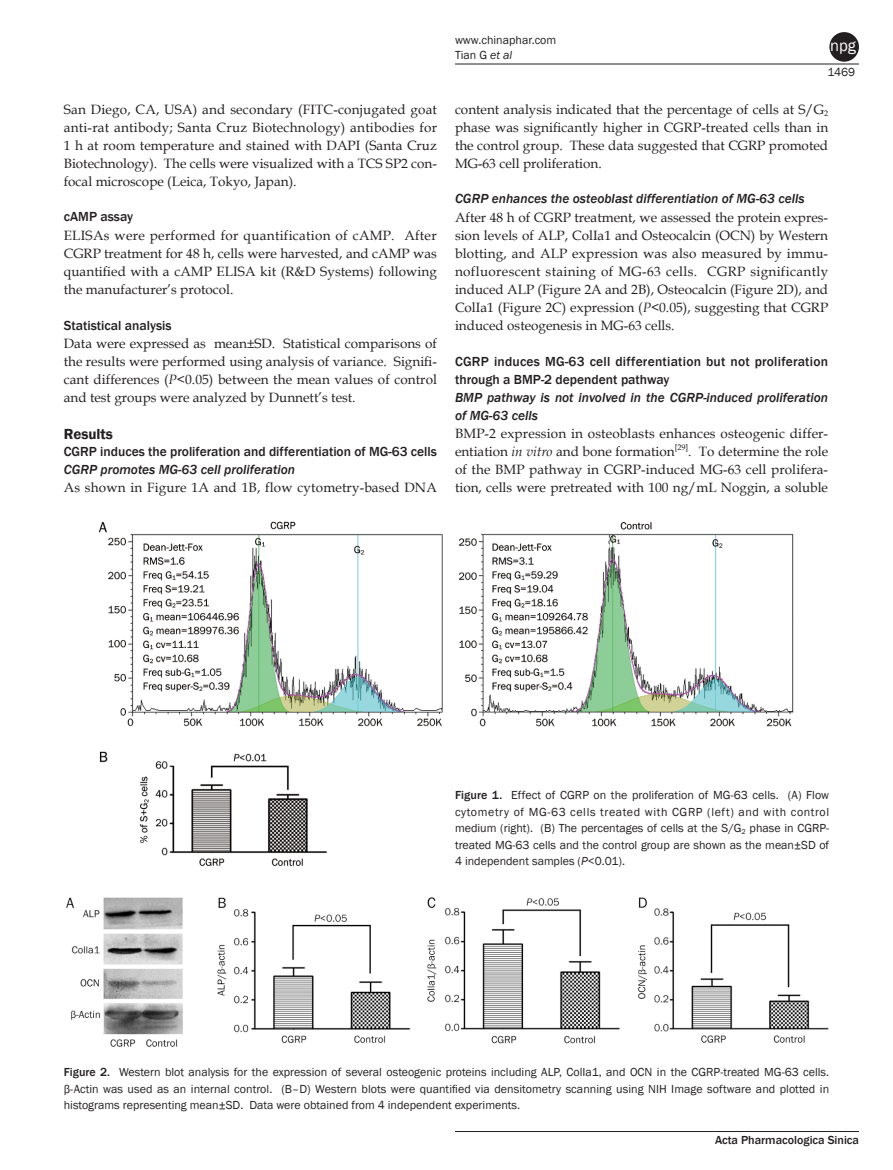
<style>
.page{position:relative;width:893px;height:1170px;background:#fff}
.page>*{position:absolute;margin:0;border:0;box-sizing:border-box;transform-origin:0 0}
.t1{font:16.5px "Franklin Gothic";color:#fff}
.一级标题{font:600 15px "Franklin Gothic";color:#231f20}
.无段头空英文正文{font:13.5px/18px "Book Antiqua 2";color:#231f20;text-align:justify}
.二级标题{font:500 13.5px/18px "Franklin Gothic";color:#231f20}
.三级标题{font:italic 500 13.5px/18px "Franklin Gothic";color:#231f20}
.图表注{font:12px/16.5px "Franklin Gothic Book 2";color:#231f20;text-align:justify}
.书眉{font:12px/15px "Franklin Gothic";color:#231f20}
.t2{font:500 12px "Franklin Gothic";color:#231f20}
.s1{font-family:"Book Antiqua"}
.s2{font-family:"Book Antiqua";font-style:italic}
.s3{font-family:"Franklin Gothic Book Italic 2"}
.s4{font-family:"Franklin Gothic";font-weight:500}
.s5{font-family:"Franklin Gothic"}
.s6{font-family:"Franklin Gothic";font-style:italic}
</style>
<div class="page">
<hr style="left:455px;top:64px;width:404px;height:1px;background:#231f20">
<hr style="left:455px;top:1131px;width:404px;height:1px;background:#231f20">
<div style="left:829px;top:32px;width:30px;height:30px;background:#231f20;border-radius:50%"></div>
<img style="left:98px;top:521px;width:696px;height:345px">
<img style="left:66px;top:897px;width:763px;height:150px">
<p class="无段头空英文正文" style="left:64px;top:100px;width:375px">San Diego, CA, USA) and secondary (FITC-conjugated goat anti-rat antibody; Santa Cruz Biotechnology) antibodies for 1 h at room temperature and stained with DAPI (Santa Cruz Biotechnology). The cells were visualized with a TCS SP2 con&shy;focal microscope (Leica, Tokyo, Japan).</p>
<p class="二级标题" style="left:64px;top:208px;width:71px">cAMP assay</p>
<p class="无段头空英文正文" style="left:64px;top:226px;width:375px">ELISAs were performed for quantification of cAMP. After CGRP treatment for 48 h, cells were harvested, and cAMP was <span class="s1">quantified with a cAMP ELISA kit (R&amp;D Systems) following </span>the manufacturer’s protocol.</p>
<p class="二级标题" style="left:64px;top:316px;width:109px">Statistical analysis</p>
<p class="无段头空英文正文" style="left:64px;top:334px;width:375px">Data were expressed as mean±SD. Statistical comparisons of <span class="s1">the results were performed using analysis of variance. Signifi&shy;</span>cant differences (<span class="s2">P</span>&lt;0.05) between the mean values of control and test groups were analyzed by Dunnett’s test.</p>
<p class="一级标题" style="left:64px;top:424px;width:51px">Results</p>
<p class="二级标题" style="left:64px;top:442px;width:375px">CGRP induces the proliferation and differentiation of MG-63 cells</p>
<p class="三级标题" style="left:64px;top:460px;width:233px">CGRP promotes MG-63 cell proliferation</p>
<p class="无段头空英文正文" style="left:64px;top:478px;width:375px">As shown in Figure 1A and 1B, flow cytometry-based DNA</p>
<p class="书眉" style="left:455px;top:32px;width:103px">www.chinaphar.com<br>Tian G <span class="s3">et al</span></p>
<p class="t1" style="left:830px;top:35px;width:27px">npg</p>
<p class="书眉" style="left:827px;top:65px;width:29px">1469</p>
<p class="无段头空英文正文" style="left:455px;top:100px;width:375px">content analysis indicated that the percentage of cells at S/G<sub>2 </sub><span class="s1">phase was significantly higher in CGRP-treated cells than in </span>the control group. These data suggested that CGRP promoted MG-63 cell proliferation.</p>
<p class="三级标题" style="left:455px;top:190px;width:351px">CGRP enhances the osteoblast differentiation of MG-63 cells</p>
<p class="无段头空英文正文" style="left:455px;top:208px;width:375px">After 48 h of CGRP treatment, we assessed the protein expres&shy;sion levels of ALP, ColIa1 and Osteocalcin (OCN) by Western blotting, and ALP expression was also measured by immu&shy;nofluorescent staining of MG-63 cells. CGRP significantly induced ALP (Figure 2A and 2B), Osteocalcin (Figure 2D), and ColIa1 (Figure 2C) expression (<span class="s2">P</span>&lt;0.05), suggesting that CGRP induced osteogenesis in MG-63 cells.</p>
<p class="二级标题" style="left:455px;top:352px;width:375px">CGRP induces MG-63 cell differentiation but not proliferation through a BMP-2 dependent pathway</p>
<p class="三级标题" style="left:455px;top:388px;width:375px">BMP pathway is not involved in the CGRP-induced proliferation of MG-63 cells</p>
<p class="无段头空英文正文" style="left:455px;top:424px;width:375px">BMP-2 expression in osteoblasts enhances osteogenic differ&shy;entiation <span class="s2">in vitro</span> and bone formation<sup>[29]</sup>. To determine the role of the BMP pathway in CGRP-induced MG-63 cell prolifera&shy;tion, cells were pretreated with 100 ng/mL Noggin, a soluble</p>
<p class="图表注" style="left:455px;top:787px;width:376px"><span class="s4">Figure 1.</span> Effect of CGRP on the proliferation of MG-63 cells. (A) Flow <span class="s5">cytometry of MG-63 cells treated with CGRP (left) and with control </span>medium (right). (B) The percentages of cells at the S/G<sub>2</sub> <span class="s5">phase in CGRP&shy;</span>treated MG-63 cells and the control group are shown as the mean±SD of <span class="s5">4 independent samples (</span><span class="s6">P</span><span class="s5">&lt;0.01).</span></p>
<p class="图表注" style="left:64px;top:1063px;width:767px"><span class="s4">Figure 2.</span> Western blot analysis for the expression of several osteogenic proteins including ALP, ColIa1, and OCN in the CGRP-treated MG-63 cells. β-Actin was used as an internal control. (B–D) Western blots were quantified via densitometry scanning using NIH Image software and plotted in histograms representing mean±SD. Data were obtained from 4 independent experiments.</p>
<p class="t2" style="left:715px;top:1132px;width:145px">Acta Pharmacologica Sinica</p>
</div>
